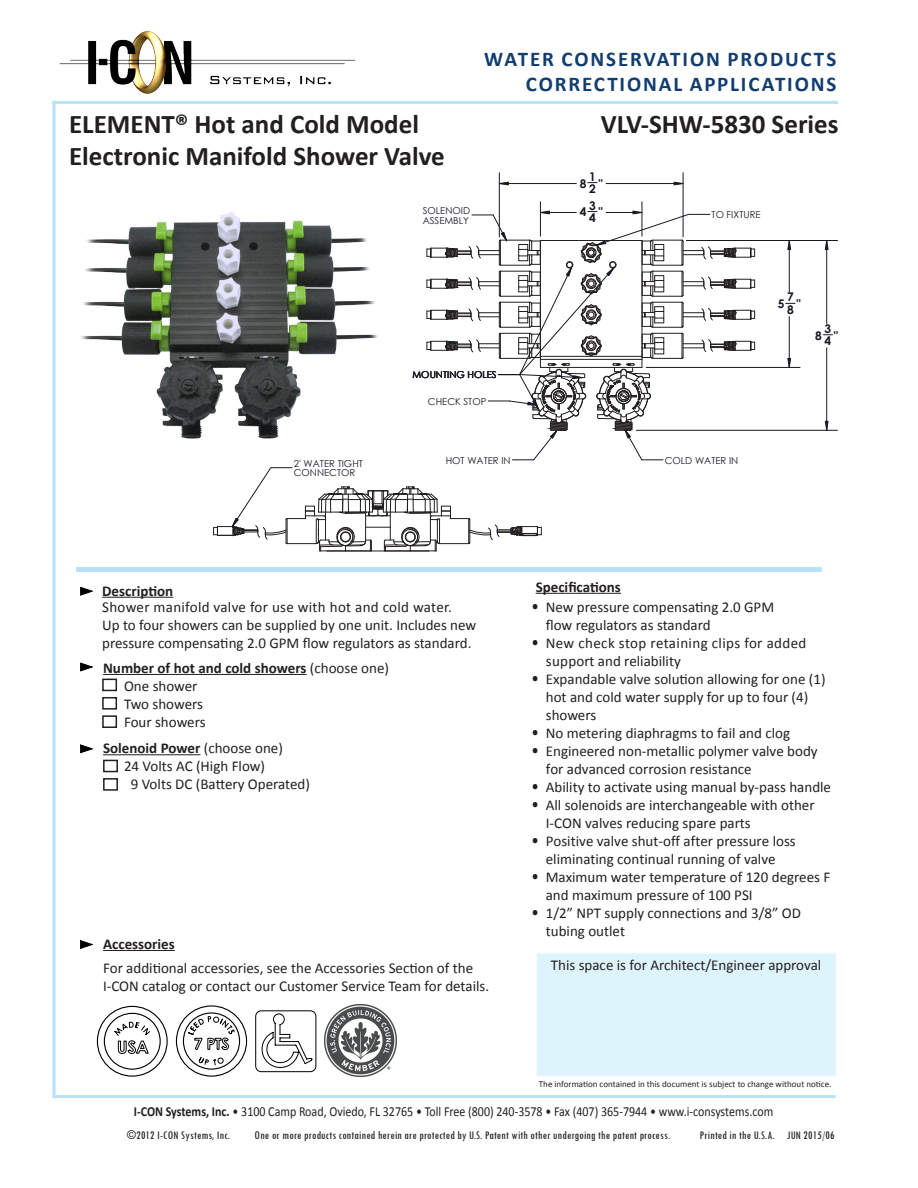
<style>
.page{position:relative;width:918px;height:1188px;background:#fff}
.page>*{position:absolute;margin:0;border:0;box-sizing:border-box;transform-origin:0 0}
.t1{font:700 27px "Calibri";color:#231f20}
.t2{font:700 21px "Calibri";letter-spacing:.09em;color:#113d6f}
.t3{font:17.25px "Calibri";color:#231f20;scale:.87 1}
.t4{font:15px/18px "Calibri";color:#231f20}
.t5{font:15px/18px "Calibri";letter-spacing:.02em;color:#231f20}
.t6{font:700 15px "Calibri";color:#231f20}
.t7{font:13.8px "Calibri";color:#231f20;scale:.87 1}
.t8{font:condensed 12px "Tw Cen";letter-spacing:.02em;color:#231f20}
.t9{font:700 12px/12.3px "Century Gothic";color:#191924}
.t10{font:9.6px/9.6px "Century Gothic";color:#191924}
.t11{font:9px "Calibri";color:#231f20}
.s1{font-weight:400}
.s2{font-weight:700}
</style>
<div class="page">
<hr style="left:52px;top:1095px;width:784px;height:3px;background:#b9e1f7">
<hr style="left:52px;top:101px;width:786px;height:3px;background:#b9e1f7">
<svg style="left:52px;top:101px;width:4px;height:994px;background:#c9e7f8"></svg>
<div style="left:536px;top:952px;width:301px;height:125px;background:#def4fc;border:2px solid #b9e1f7"></div>
<hr style="left:102px;top:597px;width:71px;height:1px;background:#231f20">
<hr style="left:103px;top:674px;width:204px;height:1px;background:#231f20">
<div style="left:102px;top:679px;width:15px;height:12px;border:2px solid #231f20"></div>
<hr style="left:103px;top:754px;width:97px;height:1px;background:#231f20">
<hr style="left:103px;top:950px;width:72px;height:1px;background:#231f20">
<div style="left:102px;top:697px;width:15px;height:13px;border:2px solid #231f20"></div>
<div style="left:103px;top:760px;width:15px;height:12px;border:2px solid #231f20"></div>
<div style="left:103px;top:778px;width:15px;height:13px;border:2px solid #231f20"></div>
<hr style="left:536px;top:593px;width:85px;height:1px;background:#231f20">
<svg style="left:80px;top:587px;width:13px;height:9px"></svg>
<svg style="left:80px;top:662px;width:13px;height:10px"></svg>
<svg style="left:80px;top:744px;width:13px;height:10px"></svg>
<svg style="left:80px;top:940px;width:13px;height:9px"></svg>
<div style="left:104px;top:1013px;width:57px;height:57px;border:1px solid #000;border-radius:50%"></div>
<div style="left:97px;top:1006px;width:71px;height:71px;border:1px solid #000;border-radius:50%"></div>
<svg style="left:114px;top:1021px;width:37px;height:33px"></svg>
<div style="left:183px;top:1012px;width:57px;height:58px;border:1px solid #000;border-radius:50%"></div>
<div style="left:176px;top:1005px;width:71px;height:72px;border:1px solid #000;border-radius:50%"></div>
<svg style="left:188px;top:1016px;width:47px;height:50px"></svg>
<svg style="left:255px;top:1010px;width:62px;height:62px"></svg>
<div style="left:102px;top:715px;width:15px;height:13px;border:2px solid #231f20"></div>
<img style="left:324px;top:1005px;width:72px;height:72px">
<img style="left:81px;top:212px;width:297px;height:227px">
<hr style="left:499px;top:173px;width:1px;height:64px;background:#191924">
<hr style="left:683px;top:173px;width:1px;height:64px;background:#191924">
<hr style="left:499px;top:183px;width:77px;height:1px;background:#191924">
<hr style="left:606px;top:183px;width:77px;height:1px;background:#191924">
<hr style="left:540px;top:202px;width:1px;height:34px;background:#191924">
<hr style="left:642px;top:202px;width:1px;height:34px;background:#191924">
<hr style="left:789px;top:316px;width:1px;height:51px;background:#191924">
<hr style="left:789px;top:241px;width:1px;height:51px;background:#191924">
<hr style="left:646px;top:367px;width:154px;height:1px;background:#191924">
<hr style="left:686px;top:240px;width:152px;height:1px;background:#191924">
<hr style="left:636px;top:430px;width:202px;height:1px;background:#191924">
<hr style="left:826px;top:241px;width:1px;height:83px;background:#191924">
<hr style="left:826px;top:348px;width:1px;height:82px;background:#191924">
<svg style="left:787px;top:358px;width:4px;height:10px"></svg>
<svg style="left:787px;top:241px;width:4px;height:9px"></svg>
<svg style="left:673px;top:182px;width:11px;height:4px"></svg>
<svg style="left:499px;top:182px;width:10px;height:4px"></svg>
<svg style="left:825px;top:421px;width:4px;height:10px"></svg>
<svg style="left:825px;top:241px;width:4px;height:9px"></svg>
<svg style="left:426px;top:210px;width:329px;height:251px"></svg>
<svg style="left:213px;top:467px;width:329px;height:85px"></svg>
<img style="left:59px;top:31px;width:297px;height:63px">
<div style="left:76px;top:567px;width:746px;height:5px;background:#b9e1f7"></div>
<p class="t2" style="left:484px;top:44px;width:354px">WATER CONSERVATION PRODUCTS</p>
<p class="t1" style="left:69px;top:105px;width:351px">ELEMENT® Hot and Cold Model</p>
<p class="t1" style="left:69px;top:137px;width:377px">Electronic Manifold Shower Valve</p>
<p class="t9" style="left:376px;top:112px;width:8px">1</p>
<p class="t9" style="left:366px;top:119px;width:25px">8 "</p>
<p class="t9" style="left:376px;top:125px;width:8px">2</p>
<p class="t9" style="left:385px;top:148px;width:6px">"</p>
<p class="t10" style="left:209px;top:148px;width:49px">SOLENOID</p>
<p class="t9" style="left:366px;top:148px;width:8px">4</p>
<p class="t10" style="left:209px;top:158px;width:48px">ASSEMBLY</p>
<p class="t10" style="left:423px;top:206px;width:49px">SOLENOID</p>
<p class="t10" style="left:423px;top:215px;width:48px">ASSEMBLY</p>
<p class="t10" style="left:412px;top:370px;width:86px">MOUNTING HOLES</p>
<p class="t10" style="left:428px;top:396px;width:60px">CHECK STOP</p>
<p class="t2" style="left:526px;top:70px;width:312px">CORRECTIONAL APPLICATIONS</p>
<p class="t1" style="left:601px;top:105px;width:239px">VLV-SHW-5830 Series</p>
<p class="t9" style="left:589px;top:170px;width:8px">1</p>
<p class="t9" style="left:580px;top:177px;width:25px">8 "</p>
<p class="t9" style="left:589px;top:182px;width:8px">2</p>
<p class="t9" style="left:598px;top:205px;width:6px">"</p>
<p class="t9" style="left:589px;top:211px;width:8px">4</p>
<p class="t9" style="left:589px;top:199px;width:8px">3</p>
<p class="t9" style="left:580px;top:205px;width:8px">4</p>
<p class="t10" style="left:712px;top:210px;width:51px">TO FIXTURE</p>
<p class="t9" style="left:787px;top:290px;width:8px">7</p>
<p class="t9" style="left:796px;top:297px;width:6px">"</p>
<p class="t9" style="left:778px;top:297px;width:8px">5</p>
<p class="t9" style="left:787px;top:303px;width:8px">8</p>
<p class="t9" style="left:815px;top:329px;width:8px">8</p>
<p class="t9" style="left:825px;top:322px;width:8px">3<br>4</p>
<p class="t9" style="left:834px;top:329px;width:6px">"</p>
<p class="t10" style="left:294px;top:458px;width:71px">2' WATER TIGHT<br>CONNECTOR</p>
<p class="t10" style="left:446px;top:455px;width:66px">HOT WATER IN</p>
<p class="t10" style="left:665px;top:455px;width:75px">COLD WATER IN</p>
<p class="t6" style="left:102px;top:580px;width:73px">Description</p>
<p class="t5" style="left:102px;top:597px;width:351px">Shower manifold valve for use with hot and cold water.</p>
<p class="t4" style="left:102px;top:615px;width:376px">Up to four showers can be supplied by one unit. Includes new pressure compensating 2.0 GPM flow regulators as standard.</p>
<p class="t6" style="left:103px;top:657px;width:287px">Number of hot and cold showers <span class="s1">(choose one)</span></p>
<p class="t4" style="left:124px;top:676px;width:75px">One shower</p>
<p class="t4" style="left:124px;top:694px;width:81px">Two showers</p>
<p class="t4" style="left:124px;top:712px;width:83px">Four showers</p>
<p class="t6" style="left:103px;top:738px;width:181px">Solenoid Power <span class="s1">(choose one)</span></p>
<p class="t4" style="left:124px;top:757px;width:143px">24 Volts AC (High Flow)</p>
<p class="t4" style="left:131px;top:775px;width:181px">9 Volts DC (Battery Operated)</p>
<p class="t6" style="left:103px;top:933px;width:73px">Accessories</p>
<p class="t4" style="left:103px;top:959px;width:388px">For additional accessories, see the Accessories Section of the<br>I-CON catalog or contact our Customer Service Team for details.</p>
<p class="t6" style="left:536px;top:576px;width:87px">Specifications</p>
<p class="t4" style="left:546px;top:597px;width:230px">New pressure compensating 2.0 GPM</p>
<p class="t4" style="left:546px;top:615px;width:166px">flow regulators as standard</p>
<p class="t5" style="left:546px;top:633px;width:262px">New check stop retaining clips for added support and reliability</p>
<p class="t4" style="left:546px;top:669px;width:281px">Expandable valve solution allowing for one (1) hot and cold water supply for up to four (4) showers</p>
<p class="t4" style="left:546px;top:723px;width:246px">No metering diaphragms to fail and clog</p>
<p class="t4" style="left:546px;top:741px;width:273px">Engineered non-metallic polymer valve body for advanced corrosion resistance</p>
<p class="t4" style="left:546px;top:777px;width:287px">Ability to activate using manual by-pass handle</p>
<p class="t4" style="left:546px;top:795px;width:270px">All solenoids are interchangeable with other</p>
<p class="t4" style="left:546px;top:813px;width:207px">I-CON valves reducing spare parts</p>
<p class="t4" style="left:546px;top:831px;width:252px">Positive valve shut-off after pressure loss</p>
<p class="t4" style="left:546px;top:849px;width:231px">eliminating continual running of valve</p>
<p class="t4" style="left:546px;top:867px;width:286px">Maximum water temperature of 120 degrees F and maximum pressure of 100 PSI</p>
<p class="t4" style="left:546px;top:903px;width:257px">1/2” NPT supply connections and 3/8” OD</p>
<p class="t4" style="left:546px;top:921px;width:81px">tubing outlet</p>
<p class="t3" style="left:531px;top:594px;width:10px">•</p>
<p class="t3" style="left:531px;top:630px;width:10px">•</p>
<p class="t3" style="left:531px;top:666px;width:10px">•</p>
<p class="t3" style="left:531px;top:720px;width:10px">•</p>
<p class="t3" style="left:531px;top:738px;width:10px">•</p>
<p class="t3" style="left:531px;top:774px;width:10px">•</p>
<p class="t3" style="left:531px;top:792px;width:10px">•</p>
<p class="t3" style="left:531px;top:828px;width:10px">•</p>
<p class="t3" style="left:531px;top:864px;width:10px">•</p>
<p class="t3" style="left:531px;top:900px;width:10px">•</p>
<p class="t4" style="left:551px;top:955px;width:272px">This space is for Architect/Engineer approval</p>
<p class="t11" style="left:539px;top:1078px;width:294px">The information contained in this document is subject to change without notice.</p>
<p class="t7" style="left:134px;top:1102px;width:736px"><span class="s2">I-CON Systems, Inc.</span> • 3100 Camp Road, Oviedo, FL 32765 • Toll Free (800) 240-3578 • Fax (407) 365-7944 • www.i-consystems.com</p>
<p class="t8" style="left:127px;top:1128px;width:104px">©2012 I-CON Systems, Inc.</p>
<p class="t8" style="left:255px;top:1128px;width:417px">One or more products contained herein are protected by U.S. Patent with other undergoing the patent process.</p>
<p class="t8" style="left:700px;top:1128px;width:136px">Printed in the U.S.A. JUN 2015/06</p>
</div>
